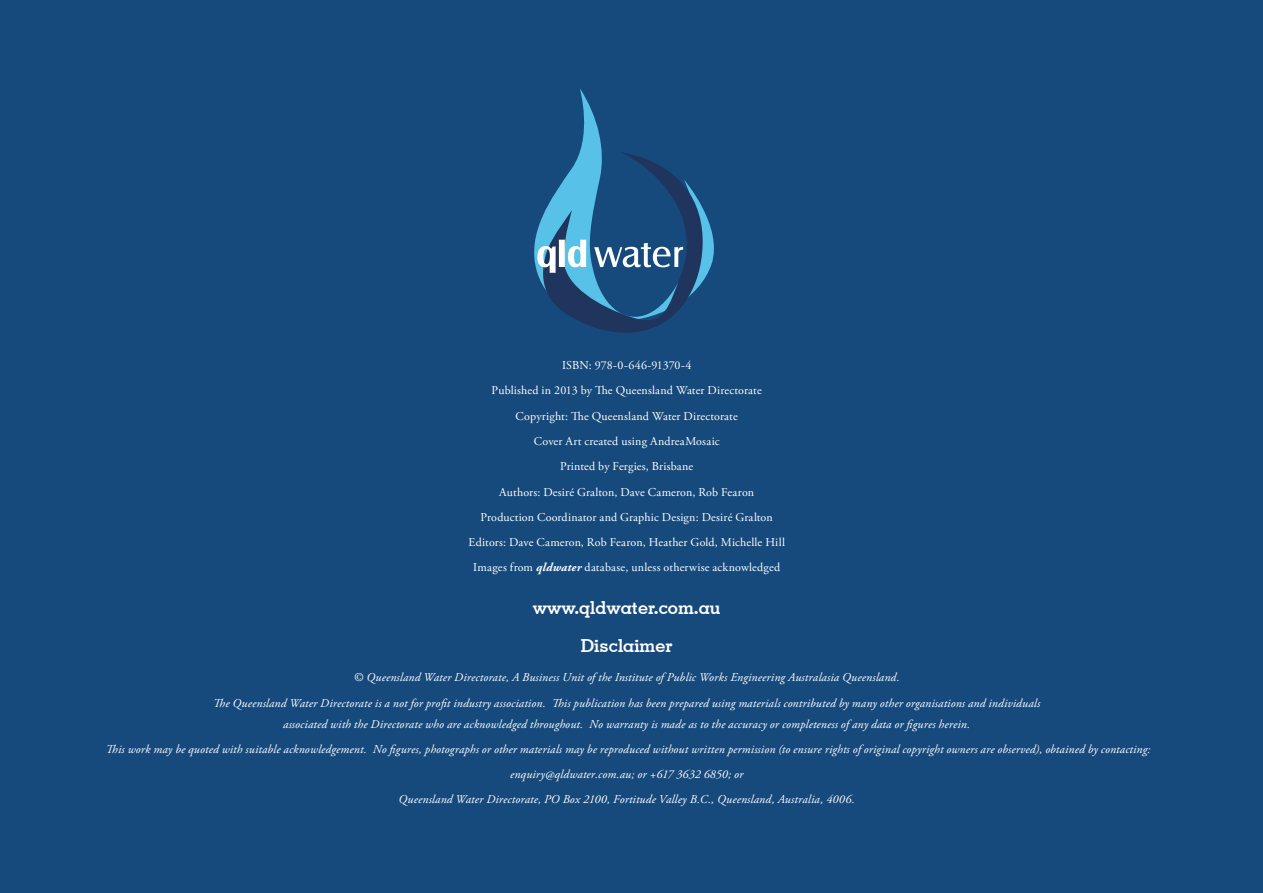
<style>
.page{position:relative;width:1263px;height:893px;background:#174a7c}
.page>*{position:absolute;margin:0;border:0;box-sizing:border-box;transform-origin:0 0}
.t1{font:700 18px/38px "Geometric Slab 703 BT";color:#fff;text-align:center}
.t2{font:italic 12px/25.3px "Adobe Garamond Pro";letter-spacing:.015em;color:#fff;text-align:center}
.t3{font:12px/25.3px "Adobe Garamond Pro";letter-spacing:.015em;color:#fff;text-align:center}
.s1{font-weight:700;font-style:italic}
</style>
<div class="page">
<svg style="left:534px;top:89px;width:180px;height:244px"></svg>
<p class="t3" style="left:468px;top:353px;width:318px">ISBN: 978-0-646-91370-4<br>Published in 2013 by The Queensland Water Directorate Copyright: The Queensland Water Directorate<br>Cover Art created using AndreaMosaic<br>Printed by Fergies, Brisbane<br>Authors: Desiré Gralton, Dave Cameron, Rob Fearon<br>Production Coordinator and Graphic Design: Desiré Gralton Editors: Dave Cameron, Rob Fearon, Heather Gold, Michelle Hill Images from <span class="s1">qldwater</span> database, unless otherwise acknowledged</p>
<h1 class="t1" style="left:533px;top:588px;width:189px">www.qldwater.com.au<br>Disclaimer</h1>
<p class="t2" style="left:213px;top:665px;width:829px">© Queensland Water Directorate, A Business Unit of the Institute of Public Works Engineering Australasia Queensland.<br>The Queensland Water Directorate is a not for profit industry association. This publication has been prepared using materials contributed by many other organisations and individuals</p>
<p class="t2" style="left:106px;top:711px;width:1046px">associated with the Directorate who are acknowledged throughout. No warranty is made as to the accuracy or completeness of any data or figures herein.<br>This work may be quoted with suitable acknowledgement. No figures, photographs or other materials may be reproduced without written permission (to ensure rights of original copyright owners are observed), obtained by contacting: enquiry@qldwater.com.au; or +617 3632 6850; or<br>Queensland Water Directorate, PO Box 2100, Fortitude Valley B.C., Queensland, Australia, 4006.</p>
</div>
